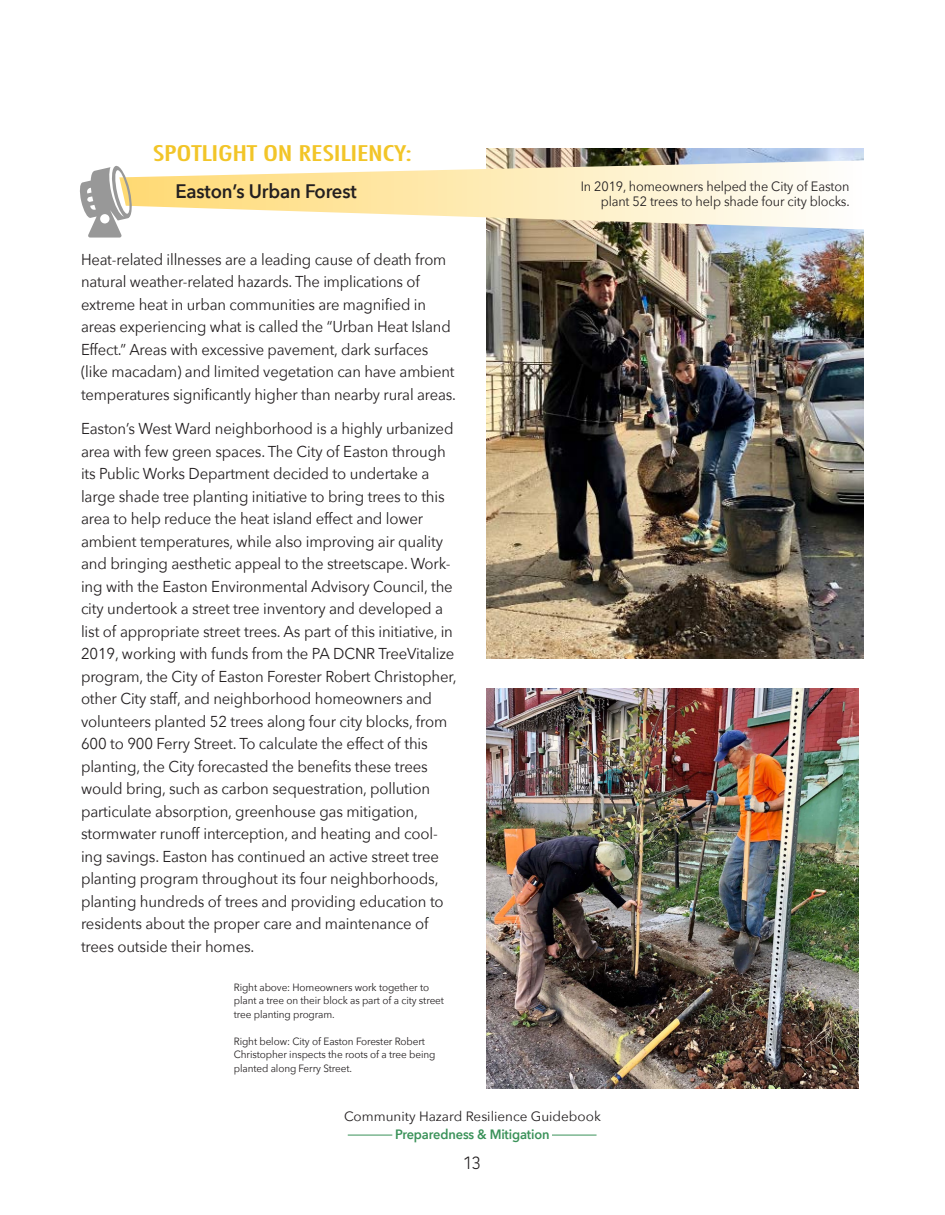
<style>
.page{position:relative;width:945px;height:1215px;background:#fff}
.page>*{position:absolute;margin:0;border:0;box-sizing:border-box;transform-origin:0 0}
.t1{font:500 condensed 21px "Futura";letter-spacing:-.01em;color:#f2c528;scale:1.5 1}
.t2{font:600 19.5px "Avenir Next";letter-spacing:-.01em;color:#231f20;scale:.95 1}
.t3{font:300 18px "Kohinoor Devanagari";color:#231f20}
.t4{font:15.75px/22.5px "Avenir Next";letter-spacing:-.01em;color:#231f20;scale:.95 1}
.t5{font:15.75px/22.5px "Avenir Next";letter-spacing:-.01em;color:#231f20;scale:.94 1}
.t6{font:13.5px/15px "Avenir Next";letter-spacing:-.01em;color:#231f20;text-align:right;scale:.94 1}
.t7{font:13.5px "Avenir Next";letter-spacing:-.01em;color:#231f20}
.t8{font:600 13.5px "Avenir Next";letter-spacing:-.01em;color:#3a9259;scale:.95 1}
.t9{font:10.5px/13.5px "Avenir Next";letter-spacing:-.01em;color:#231f20;scale:.95 1}
</style>
<div class="page">
<img style="left:486px;top:148px;width:378px;height:511px">
<svg style="left:133px;top:160px;width:731px;height:70px"></svg>
<svg style="left:80px;top:165px;width:53px;height:73px"></svg>
<img style="left:486px;top:688px;width:372px;height:401px">
<hr style="left:552px;top:1135px;width:45px;height:1px;background:#3a9259">
<hr style="left:348px;top:1135px;width:44px;height:1px;background:#3a9259">
<h1 class="t1" style="left:153px;top:139px;width:174px">SPOTLIGHT ON RESILIENCY:</h1>
<p class="t2" style="left:176px;top:174px;width:192px">Easton’s Urban Forest</p>
<p class="t6" style="left:581px;top:178px;width:288px">In 2019, homeowners helped the City of Easton plant 52 trees to help shade four city blocks.</p>
<p class="t5" style="left:81px;top:247px;width:401px">Heat-related illnesses are a leading cause of death from natural weather-related hazards. The implications of extreme heat in urban communities are magnified in areas experiencing what is called the “Urban Heat Island Effect.” Areas with excessive pavement, dark surfaces (like macadam) and limited vegetation can have ambient temperatures significantly higher than nearby rural areas.</p>
<p class="t4" style="left:81px;top:417px;width:397px">Easton’s West Ward neighborhood is a highly urbanized area with few green spaces. The City of Easton through its Public Works Department decided to undertake a large shade tree planting initiative to bring trees to this area to help reduce the heat island effect and lower ambient temperatures, while also improving air quality and bringing aesthetic appeal to the streetscape. Work&shy;ing with the Easton Environmental Advisory Council, the city undertook a street tree inventory and developed a list of appropriate street trees. As part of this initiative, in 2019, working with funds from the PA DCNR TreeVitalize program, the City of Easton Forester Robert Christopher, other City staff, and neighborhood homeowners and volunteers planted 52 trees along four city blocks, from 600 to 900 Ferry Street. To calculate the effect of this planting, the City forecasted the benefits these trees would bring, such as carbon sequestration, pollution particulate absorption, greenhouse gas mitigation, stormwater runoff interception, and heating and cool&shy;ing savings. Easton has continued an active street tree planting program throughout its four neighborhoods, planting hundreds of trees and providing education to residents about the proper care and maintenance of trees outside their homes.</p>
<p class="t9" style="left:234px;top:980px;width:223px">Right above: Homeowners work together to plant a tree on their block as part of a city street tree planting program.</p>
<p class="t9" style="left:234px;top:1034px;width:214px">Right below: City of Easton Forester Robert<br>Christopher inspects the roots of a tree being planted along Ferry Street.</p>
<p class="t7" style="left:344px;top:1104px;width:258px">Community Hazard Resilience Guidebook</p>
<p class="t3" style="left:464px;top:1152px;width:18px">13</p>
<p class="t8" style="left:395px;top:1122px;width:164px">Preparedness &amp; Mitigation</p>
</div>
